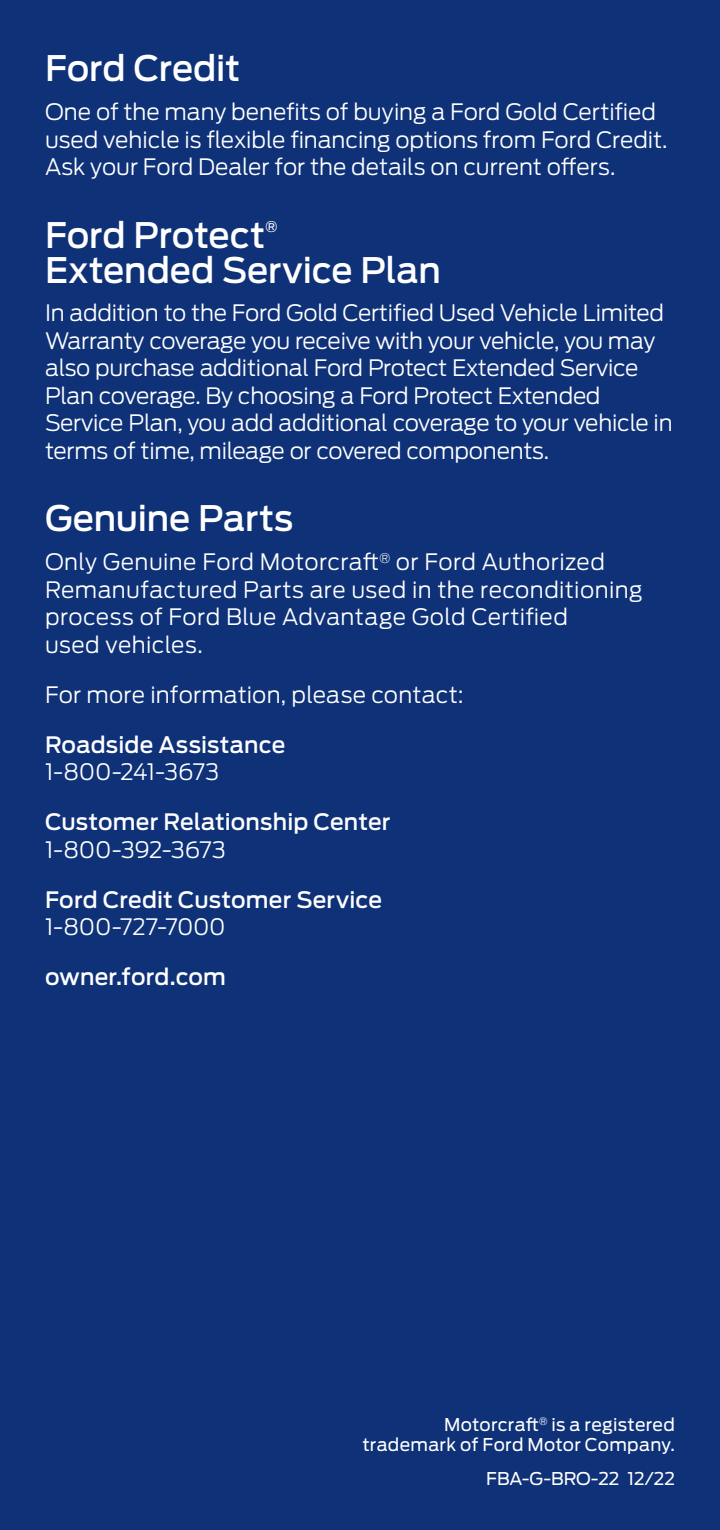
<style>
.page{position:relative;width:720px;height:1530px;background:#0e3178}
.page>*{position:absolute;margin:0;border:0;box-sizing:border-box;transform-origin:0 0}
.t1{font:500 35px "Ford Antenna";letter-spacing:-.005em;color:#fff}
.t2{font:300 22.5px/27.5px "Ford Antenna";letter-spacing:-.01em;color:#fff}
.t3{font:300 22.5px/27.5px "Ford Antenna";letter-spacing:.015em;color:#fff}
.t4{font:500 22.5px "Ford Antenna";letter-spacing:.01em;color:#fff}
.t5{font:300 22.5px "Ford Antenna";letter-spacing:.01em;color:#fff}
.t6{font:17.5px/20px "Ford Antenna";letter-spacing:.015em;color:#fff;text-align:right}
.t7{font:500 14.5px "Ford Antenna";color:#fff}
</style>
<div class="page">
<h1 class="t1" style="left:45px;top:38px;width:197px">Ford Credit</h1>
<p class="t2" style="left:45px;top:95px;width:624px">One of the many benefits of buying a Ford Gold Certified used vehicle is flexible financing options from Ford Credit.<br>Ask your Ford Dealer for the details on current offers.</p>
<h1 class="t1" style="left:45px;top:204px;width:222px">Ford Protect</h1>
<p class="t7" style="left:265px;top:214px;width:13px">®</p>
<h1 class="t1" style="left:45px;top:239px;width:397px">Extended Service Plan</h1>
<p class="t2" style="left:45px;top:297px;width:629px">In addition to the Ford Gold Certified Used Vehicle Limited Warranty coverage you receive with your vehicle, you may also purchase additional Ford Protect Extended Service Plan coverage. By choosing a Ford Protect Extended Service Plan, you add additional coverage to your vehicle in terms of time, mileage or covered components.</p>
<h1 class="t1" style="left:45px;top:488px;width:250px">Genuine Parts</h1>
<p class="t3" style="left:45px;top:545px;width:599px">Only Genuine Ford Motorcraft<sup>®</sup> or Ford Authorized Remanufactured Parts are used in the reconditioning process of Ford Blue Advantage Gold Certified<br>used vehicles.</p>
<p class="t5" style="left:45px;top:675px;width:420px">For more information, please contact:</p>
<p class="t4" style="left:45px;top:725px;width:242px">Roadside Assistance</p>
<p class="t2" style="left:45px;top:755px;width:176px">1-800-241-3673</p>
<p class="t4" style="left:45px;top:802px;width:347px">Customer Relationship Center</p>
<p class="t2" style="left:45px;top:833px;width:182px">1-800-392-3673</p>
<p class="t4" style="left:45px;top:880px;width:338px">Ford Credit Customer Service</p>
<p class="t2" style="left:45px;top:910px;width:182px">1-800-727-7000</p>
<p class="t4" style="left:45px;top:957px;width:183px">owner.ford.com</p>
<p class="t6" style="left:363px;top:1412px;width:314px">Motorcraft<sup>®</sup> is a registered trademark of Ford Motor Company.</p>
<p class="t6" style="left:486px;top:1467px;width:190px">FBA-G-BRO-22 12/22</p>
</div>
